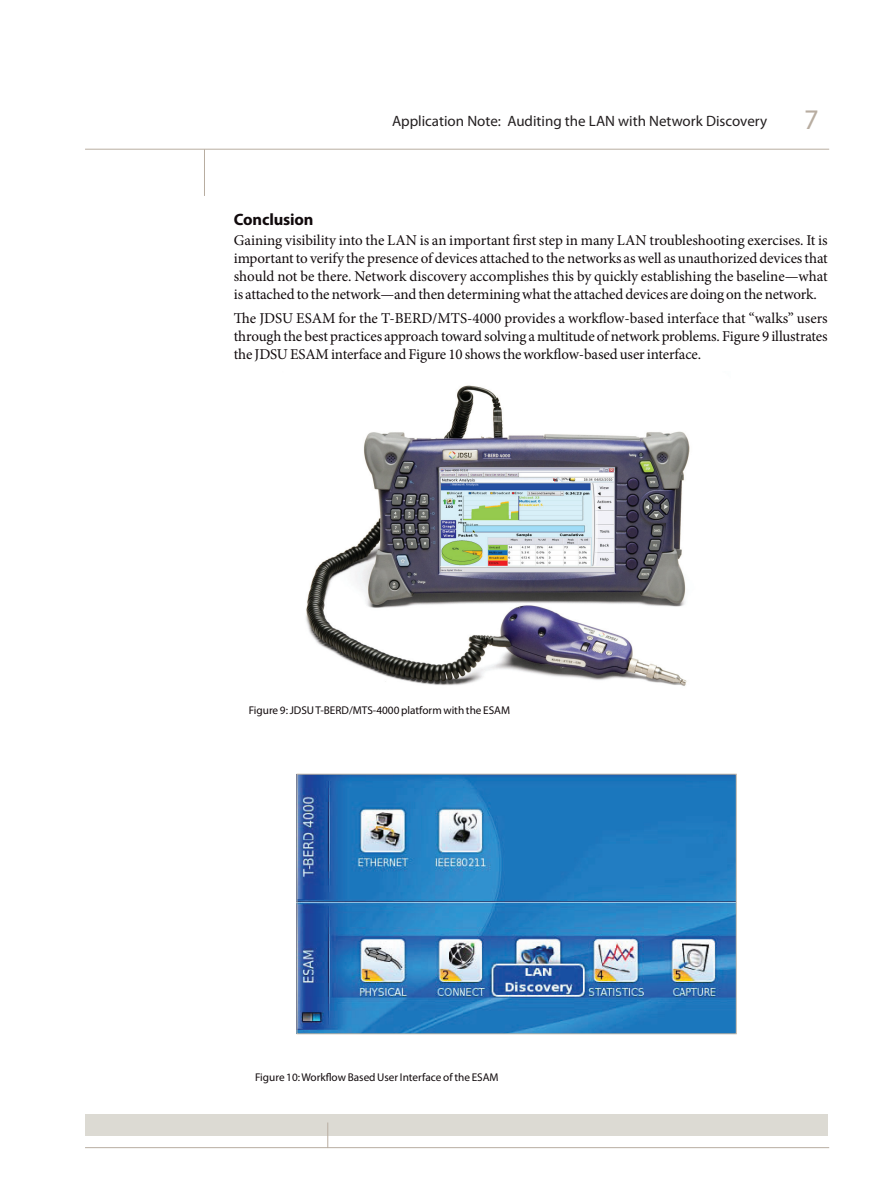
<style>
.page{position:relative;width:893px;height:1188px;background:#fff}
.page>*{position:absolute;margin:0;border:0;box-sizing:border-box;transform-origin:0 0}
.t1{font:28.5px "Myriad Pro";color:#b8ada1}
.t2{font:700 16.5px "Myriad Pro";letter-spacing:-.01em;color:#110a0c}
.t3{font:15px/18px "Minion Pro";letter-spacing:-.01em;color:#110a0c;text-align:justify}
.t4{font:15px "Myriad Pro";color:#231f20}
.t5{font:11.25px "Myriad Pro";color:#110a0c}
</style>
<div class="page">
<div style="left:85px;top:1114px;width:743px;height:21px;background:#dcdad3"></div>
<hr style="left:85px;top:1147px;width:744px;height:1px;background:#b8ada1">
<svg style="left:327px;top:1123px;width:1px;height:24px"></svg>
<hr style="left:85px;top:149px;width:744px;height:1px;background:#b8ada1">
<hr style="left:204px;top:149px;width:1px;height:47px;background:#b8ada1">
<img style="left:306px;top:385px;width:384px;height:301px">
<img style="left:299px;top:776px;width:436px;height:256px">
<div style="left:297px;top:774px;width:440px;height:260px;border:1px solid #bbb1a3"></div>
<p class="t4" style="left:392px;top:112px;width:377px">Application Note: Auditing the LAN with Network Discovery</p>
<h1 class="t1" style="left:804px;top:101px;width:16px">7</h1>
<p class="t2" style="left:234px;top:209px;width:81px">Conclusion</p>
<p class="t3" style="left:234px;top:231px;width:595px">Gaining visibility into the LAN is an important first step in many LAN troubleshooting exercises. It is importantto verify the presence of devices attached to the networks aswell as unauthorized devicesthat should not be there. Network discovery accomplishes this by quickly establishing the baseline—what is attached to the network—and then determiningwhatthe attached devices are doing on the network.</p>
<p class="t3" style="left:234px;top:310px;width:595px">The JDSU ESAM for the T-BERD/MTS-4000 provides a workflow-based interface that “walks” users through the best practices approach toward solving a multitude of network problems. Figure 9 illustrates the JDSUESAMinterface and Figure 10 showstheworkflow-based userinterface.</p>
<p class="t5" style="left:249px;top:703px;width:263px">Figure 9: JDSU T-BERD/MTS-4000 platform with the ESAM</p>
<p class="t5" style="left:255px;top:1070px;width:245px">Figure 10: Workflow Based User Interface of the ESAM</p>
</div>
